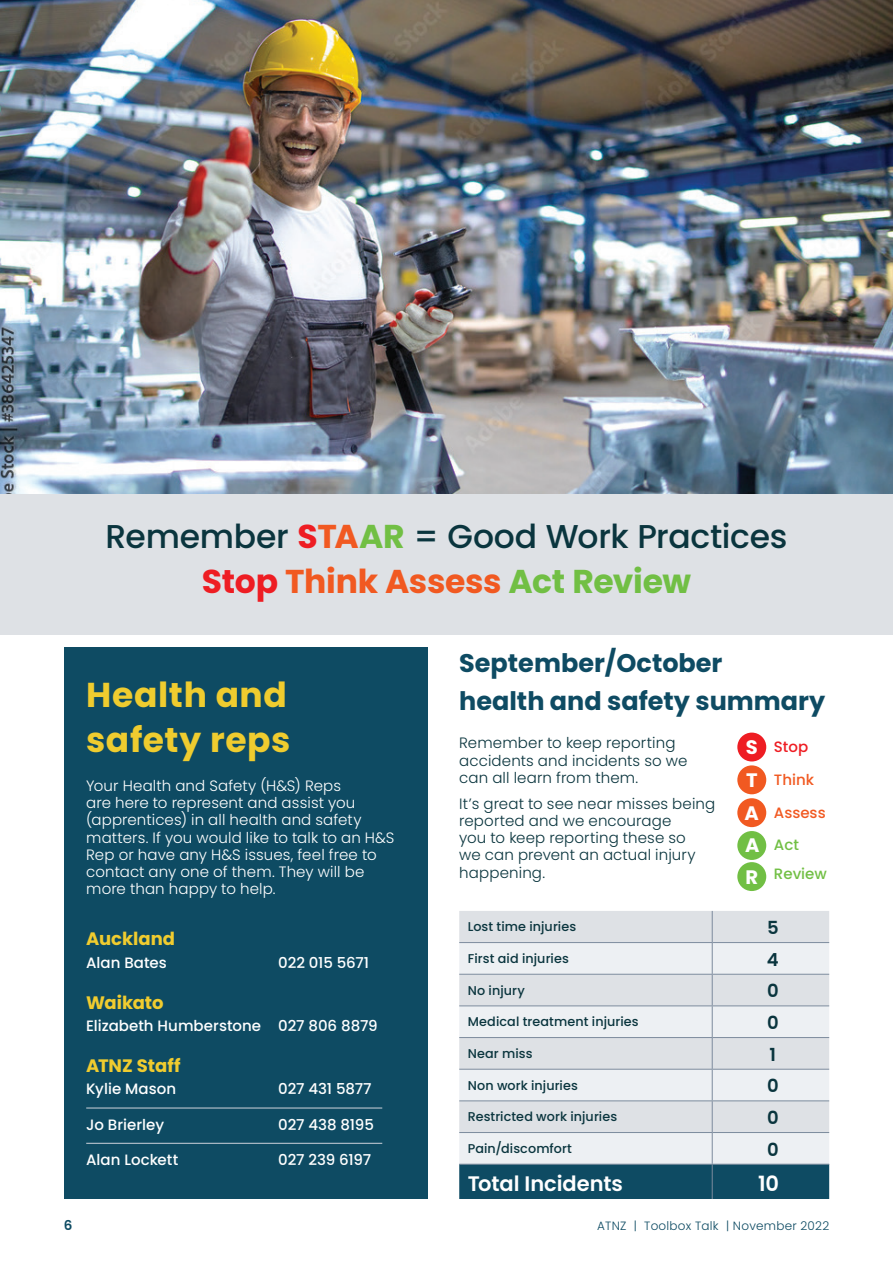
<style>
.page{position:relative;width:893px;height:1263px;background:#fff}
.page>*{position:absolute;margin:0;border:0;box-sizing:border-box;transform-origin:0 0}
.t1{font:700 34.5px/45px "Poppins";letter-spacing:.015em;color:#efcc2f}
.t2{font:500 33px/45px "Poppins";letter-spacing:-.005em;color:#0a353e;text-align:center}
.t3{font:700 25.5px/37.5px "Poppins";color:#0e4b63}
.t4{font:600 21px "Poppins";letter-spacing:-.005em;color:#fff}
.t5{font:700 19.5px/32.2px "Poppins";color:#fff;text-align:justify}
.t6{font:700 18px "Poppins";color:#f0cc2f}
.t7{font:600 18px "Poppins";color:#0a353e}
.t8{font:300 15px/17.2px "Poppins";letter-spacing:.01em;color:#fff}
.t9{font:300 15px/17.2px "Poppins";letter-spacing:.01em;color:#0a353e}
.t10{font:500 15px "Poppins";color:#fff}
.t11{font:500 15px/32.8px "Poppins";color:#f15921}
.t12{font:500 15px/28.7px "Poppins";color:#71bf44}
.t13{font:600 13.5px "Poppins";color:#0e4b63}
.t14{font:500 12.75px "Poppins";letter-spacing:.005em;color:#0a353e}
.t15{font:300 12px "Poppins";letter-spacing:.02em;color:#0e4b63}
.s1{font-weight:700;color:#ee1d23}
.s2{font-weight:700;color:#f15921}
.s3{font-weight:700;color:#71bf44}
.s4{font-weight:700;font-size:19.5px;color:#fff}
.s5{color:#ee1d23}
</style>
<div class="page">
<div style="left:64px;top:648px;width:363px;height:551px;background:#0e4b63"></div>
<div style="left:0;top:493px;width:893px;height:142px;background:#dee1e5"></div>
<div style="left:459px;top:911px;width:370px;height:31px;background:#dee1e5"></div>
<svg style="left:459px;top:943px;width:370px;height:221px;background:#e5e8ec"></svg>
<div style="left:459px;top:1165px;width:370px;height:34px;background:#0e4b63"></div>
<hr style="left:712px;top:911px;width:1px;height:31px;background:#7c8b9d">
<hr style="left:712px;top:943px;width:1px;height:31px;background:#7c8b9d">
<hr style="left:712px;top:974px;width:1px;height:31px;background:#7c8b9d">
<hr style="left:712px;top:1006px;width:1px;height:31px;background:#7c8b9d">
<hr style="left:712px;top:1038px;width:1px;height:31px;background:#7c8b9d">
<hr style="left:712px;top:1069px;width:1px;height:31px;background:#7c8b9d">
<hr style="left:712px;top:1101px;width:1px;height:31px;background:#7c8b9d">
<hr style="left:712px;top:1133px;width:1px;height:31px;background:#7c8b9d">
<hr style="left:712px;top:1164px;width:1px;height:35px;background:#7c8b9d">
<hr style="left:459px;top:942px;width:253px;height:1px;background:#7c8b9d">
<hr style="left:712px;top:942px;width:117px;height:1px;background:#7c8b9d">
<hr style="left:459px;top:974px;width:253px;height:1px;background:#7c8b9d">
<hr style="left:712px;top:974px;width:117px;height:1px;background:#7c8b9d">
<hr style="left:459px;top:1005px;width:253px;height:1px;background:#7c8b9d">
<hr style="left:712px;top:1005px;width:117px;height:1px;background:#7c8b9d">
<hr style="left:459px;top:1037px;width:253px;height:1px;background:#7c8b9d">
<hr style="left:712px;top:1037px;width:117px;height:1px;background:#7c8b9d">
<hr style="left:459px;top:1069px;width:253px;height:1px;background:#7c8b9d">
<hr style="left:712px;top:1069px;width:117px;height:1px;background:#7c8b9d">
<hr style="left:459px;top:1100px;width:253px;height:1px;background:#7c8b9d">
<hr style="left:712px;top:1100px;width:117px;height:1px;background:#7c8b9d">
<hr style="left:459px;top:1132px;width:253px;height:1px;background:#7c8b9d">
<hr style="left:712px;top:1132px;width:117px;height:1px;background:#7c8b9d">
<hr style="left:459px;top:1164px;width:253px;height:1px;background:#7c8b9d">
<hr style="left:712px;top:1164px;width:117px;height:1px;background:#7c8b9d">
<hr style="left:86px;top:1108px;width:296px;height:1px;background:#ced3dc">
<hr style="left:86px;top:1143px;width:296px;height:1px;background:#ced3dc">
<img style="left:0;top:0;width:893px;height:493px">
<div style="left:737px;top:732px;width:29px;height:29px;background:#ee1d23;border-radius:50%"></div>
<div style="left:737px;top:765px;width:29px;height:29px;background:#f15921;border-radius:50%"></div>
<div style="left:737px;top:798px;width:29px;height:29px;background:#f15921;border-radius:50%"></div>
<div style="left:737px;top:831px;width:29px;height:29px;background:#71bf44;border-radius:50%"></div>
<div style="left:737px;top:862px;width:29px;height:29px;background:#71bf44;border-radius:50%"></div>
<h2 class="t2" style="left:106px;top:514px;width:683px">Remember <span class="s1">S</span><span class="s2">TA</span><span class="s3">AR</span> = Good Work Practices<br><span class="s1">Stop</span> <span class="s2">Think Assess</span> <span class="s3">Act Review</span></h2>
<h1 class="t1" style="left:86px;top:672px;width:206px">Health and safety reps</h1>
<p class="t8" style="left:86px;top:777px;width:310px">Your Health and Safety (H&amp;S) Reps<br>are here to represent and assist you (apprentices) in all health and safety matters. If you would like to talk to an H&amp;S Rep or have any H&amp;S issues, feel free to contact any one of them. They will be more than happy to help.</p>
<p class="t6" style="left:86px;top:929px;width:90px">Auckland</p>
<p class="t10" style="left:86px;top:954px;width:82px">Alan Bates</p>
<p class="t10" style="left:278px;top:954px;width:92px">022 015 5671</p>
<p class="t6" style="left:86px;top:992px;width:79px">Waikato</p>
<p class="t10" style="left:86px;top:1017px;width:293px">Elizabeth Humberstone 027 806 8879</p>
<p class="t6" style="left:86px;top:1055px;width:96px">ATNZ Staff</p>
<p class="t10" style="left:86px;top:1080px;width:91px">Kylie Mason</p>
<p class="t10" style="left:278px;top:1080px;width:95px">027 431 5877</p>
<p class="t10" style="left:86px;top:1116px;width:79px">Jo Brierley</p>
<p class="t10" style="left:278px;top:1116px;width:97px">027 438 8195</p>
<p class="t10" style="left:86px;top:1151px;width:94px">Alan Lockett</p>
<p class="t10" style="left:278px;top:1151px;width:94px">027 239 6197</p>
<h3 class="t3" style="left:459px;top:644px;width:367px">September/October<br>health and safety summary</h3>
<p class="t9" style="left:459px;top:734px;width:230px">Remember to keep reporting accidents and incidents so we can all learn from them.</p>
<p class="t9" style="left:459px;top:795px;width:258px">It’s great to see near misses being reported and we encourage<br>you to keep reporting these so<br>we can prevent an actual injury happening.</p>
<p class="t11" style="left:774px;top:730px;width:53px;text-indent:-28px"><span class="s4">S</span> <span class="s5">Stop<br></span>Think<br>Assess</p>
<p class="t12" style="left:774px;top:831px;width:54px">Act<br>Review</p>
<h3 class="t5" style="left:745px;top:764px;width:16px">T A A R</h3>
<p class="t14" style="left:468px;top:919px;width:110px">Lost time injuries</p>
<p class="t7" style="left:767px;top:917px;width:13px">5</p>
<p class="t14" style="left:468px;top:951px;width:103px">First aid injuries</p>
<p class="t7" style="left:767px;top:949px;width:13px">4</p>
<p class="t14" style="left:468px;top:983px;width:59px">No injury</p>
<p class="t7" style="left:767px;top:981px;width:13px">0</p>
<p class="t14" style="left:468px;top:1014px;width:172px">Medical treatment injuries</p>
<p class="t7" style="left:767px;top:1012px;width:13px">0</p>
<p class="t14" style="left:468px;top:1046px;width:66px">Near miss</p>
<p class="t7" style="left:770px;top:1044px;width:8px">1</p>
<p class="t14" style="left:468px;top:1078px;width:112px">Non work injuries</p>
<p class="t7" style="left:767px;top:1075px;width:13px">0</p>
<p class="t14" style="left:468px;top:1109px;width:151px">Restricted work injuries</p>
<p class="t7" style="left:767px;top:1107px;width:13px">0</p>
<p class="t14" style="left:468px;top:1141px;width:106px">Pain/discomfort</p>
<p class="t7" style="left:767px;top:1139px;width:13px">0</p>
<h3 class="t4" style="left:468px;top:1171px;width:157px">Total Incidents</h3>
<h3 class="t4" style="left:758px;top:1171px;width:23px">10</h3>
<p class="t13" style="left:64px;top:1217px;width:10px">6</p>
<p class="t15" style="left:597px;top:1219px;width:234px">ATNZ | Toolbox Talk | November 2022</p>
</div>
